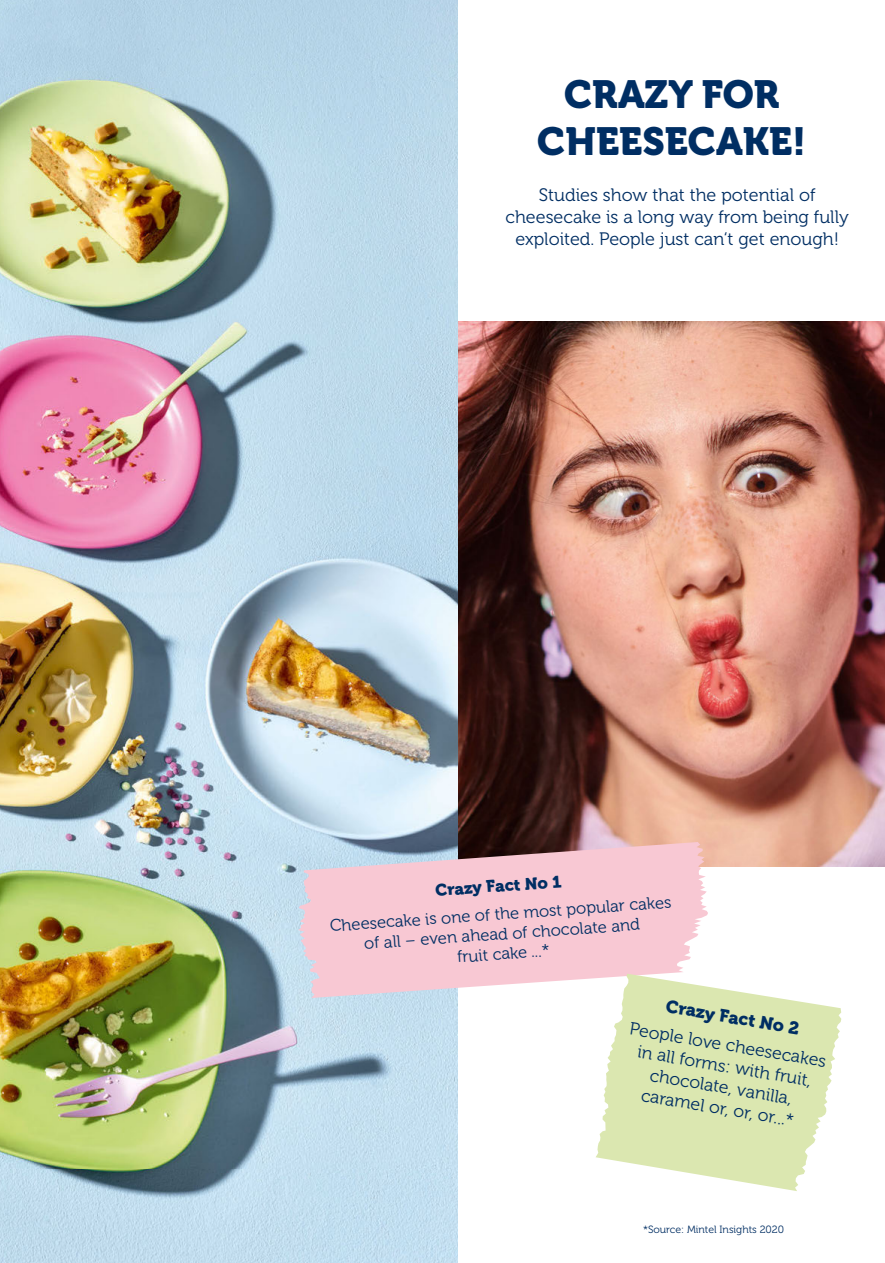
<style>
.page{position:relative;width:885px;height:1263px;background:#fff}
.page>*{position:absolute;margin:0;border:0;box-sizing:border-box;transform-origin:0 0}
.t1{font:39px/46.8px "Museo 900";color:#002e63;text-align:center}
.t2{font:18px/21.6px "Museo 300";color:#002e63;text-align:center}
.t3{font:17.7px/21.1px "Museo 300";color:#002e63;text-align:center}
.t4{font:17.7px "Museo 900";color:#002e63}
.t5{font:16.65px/20px "Museo 300";color:#002e63;text-align:center}
.t6{font:16.65px "Museo 900";color:#002e63}
.t7{font:10.5px "Museo 300";color:#002e63}
</style>
<div class="page">
<img style="left:458px;top:321px;width:426px;height:545px">
<img style="left:0;top:81px;width:458px;height:1088px">
<div style="left:0;top:0;width:458px;height:81px;background:#b5d4e7"></div>
<img style="left:0;top:1169px;width:458px;height:94px">
<svg style="left:298px;top:842px;width:410px;height:156px;background:#ebc5d0"></svg>
<svg style="left:595px;top:974px;width:246px;height:217px;fill:#dbe7b0"></svg>
<h1 class="t1" style="left:537px;top:71px;width:270px">CRAZY FOR<br>CHEESECAKE!</h1>
<p class="t2" style="left:505px;top:185px;width:344px">Studies show that the potential of cheesecake is a long way from being fully exploited. People just can‘t get enough!</p>
<p class="t6" style="left:435px;top:881px;width:128px;rotate:-4deg">Crazy Fact No 1</p>
<p class="t5" style="left:329px;top:916px;width:343px;rotate:-4deg">Cheesecake is one of the most popular cakes of all – even ahead of chocolate and<br>fruit cake ...*</p>
<p class="t4" style="left:668px;top:996px;width:136px;rotate:10deg">Crazy Fact No 2</p>
<p class="t3" style="left:631px;top:1017px;width:200px;rotate:10deg">People love cheesecakes in all forms: with fruit, chocolate, vanilla, caramel or, or, or...*</p>
<p class="t7" style="left:643px;top:1223px;width:142px">*Source: Mintel Insights 2020</p>
</div>
